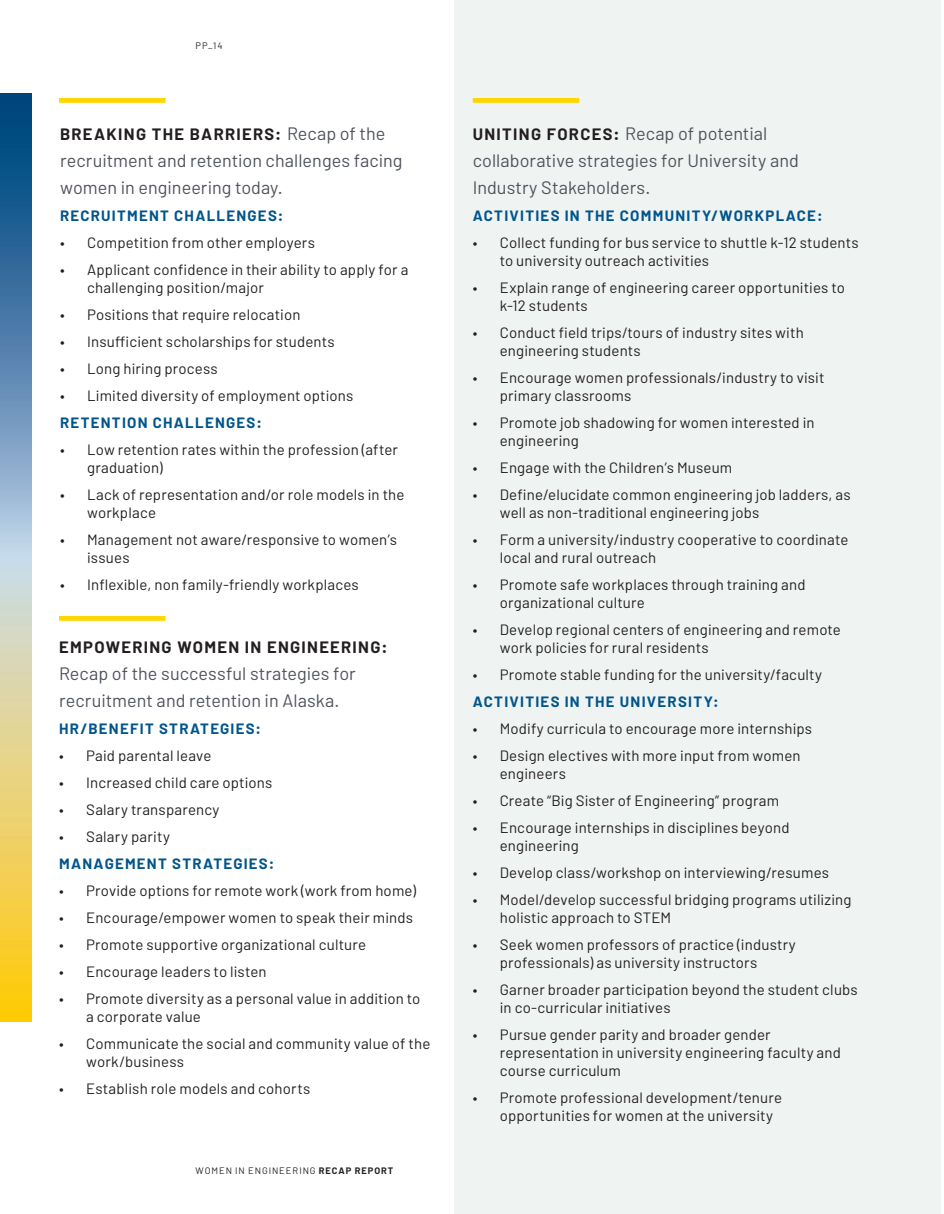
<style>
.page{position:relative;width:944px;height:1214px;background:#fff}
.page>*{position:absolute;margin:0;border:0;box-sizing:border-box;transform-origin:0 0}
.BC{font:18px/27px "Barlow";color:#4f535c}
.BC-2{font:700 16.5px "Barlow";letter-spacing:.075em;color:#231f20}
.t1{font:15px/18px "Barlow";letter-spacing:.01em;color:#231f20}
.BC-3{font:700 15px "Barlow";letter-spacing:.085em;color:#00558b}
.C___3pt_Space_After{font:700 15px "Barlow";letter-spacing:.085em;color:#00558b}
.t2{font:9.3px "Barlow";letter-spacing:.105em;color:#231f20}
.s1{font-weight:400;font-size:18px;color:#4f535c}
.s2{font-weight:700}
.s3{font-weight:700;font-size:16.5px;color:#231f20}
</style>
<div class="page">
<img style="left:0;top:94px;width:31px;height:927px">
<div style="left:454px;top:0;width:486px;height:1214px;background:#eff3f1"></div>
<div style="left:59px;top:98px;width:106px;height:5px;background:#ffd600"></div>
<div style="left:59px;top:616px;width:106px;height:5px;background:#ffd600"></div>
<div style="left:473px;top:98px;width:106px;height:5px;background:#ffd600"></div>
<p class="t2" style="left:195px;top:40px;width:29px">PP_14</p>
<p class="BC-2" style="left:60px;top:124px;width:327px">BREAKING THE BARRIERS: <span class="s1">Recap of the</span></p>
<p class="BC" style="left:60px;top:147px;width:344px">recruitment and retention challenges facing women in engineering today.</p>
<p class="BC-3" style="left:60px;top:206px;width:225px">RECRUITMENT CHALLENGES:</p>
<p class="t1" style="left:60px;top:233px;width:256px">• Competition from other employers</p>
<p class="t1" style="left:87px;top:260px;width:323px;text-indent:-27px">• Applicant confidence in their ability to apply for a challenging position/major</p>
<p class="t1" style="left:60px;top:305px;width:242px">• Positions that require relocation</p>
<p class="t1" style="left:60px;top:332px;width:276px">• Insufficient scholarships for students</p>
<p class="t1" style="left:60px;top:359px;width:159px">• Long hiring process</p>
<p class="t1" style="left:60px;top:386px;width:295px">• Limited diversity of employment options</p>
<p class="C___3pt_Space_After" style="left:60px;top:413px;width:203px">RETENTION CHALLENGES:</p>
<p class="t1" style="left:87px;top:440px;width:312px;text-indent:-27px">• Low retention rates within the profession (after graduation)</p>
<p class="t1" style="left:87px;top:485px;width:319px;text-indent:-27px">• Lack of representation and/or role models in the workplace</p>
<p class="t1" style="left:87px;top:530px;width:311px;text-indent:-27px">• Management not aware/responsive to women’s issues</p>
<p class="t1" style="left:60px;top:575px;width:300px">• Inflexible, non family-friendly workplaces</p>
<p class="BC-2" style="left:59px;top:637px;width:330px">EMPOWERING WOMEN IN ENGINEERING:</p>
<p class="BC" style="left:59px;top:660px;width:298px">Recap of the successful strategies for recruitment and retention in Alaska.</p>
<p class="BC-3" style="left:59px;top:719px;width:203px">HR/BENEFIT STRATEGIES:</p>
<p class="t1" style="left:59px;top:746px;width:154px">• Paid parental leave</p>
<p class="t1" style="left:59px;top:773px;width:215px">• Increased child care options</p>
<p class="t1" style="left:59px;top:800px;width:162px">• Salary transparency</p>
<p class="t1" style="left:59px;top:827px;width:112px">• Salary parity</p>
<p class="BC-3" style="left:59px;top:854px;width:216px">MANAGEMENT STRATEGIES:</p>
<p class="t1" style="left:59px;top:881px;width:358px">• Provide options for remote work (work from home)</p>
<p class="t1" style="left:59px;top:908px;width:355px">• Encourage/empower women to speak their minds</p>
<p class="t1" style="left:59px;top:935px;width:308px">• Promote supportive organizational culture</p>
<p class="t1" style="left:59px;top:962px;width:209px">• Encourage leaders to listen</p>
<p class="t1" style="left:86px;top:989px;width:336px;text-indent:-27px">• Promote diversity as a personal value in addition to a corporate value</p>
<p class="t1" style="left:86px;top:1034px;width:346px;text-indent:-27px">• Communicate the social and community value of the work/business</p>
<p class="t1" style="left:59px;top:1079px;width:252px">• Establish role models and cohorts</p>
<p class="t2" style="left:195px;top:1165px;width:199px">WOMEN IN ENGINEERING <span class="s2">RECAP REPORT</span></p>
<p class="BC" style="left:473px;top:120px;width:328px"><span class="s3">UNITING FORCES:</span> Recap of potential collaborative strategies for University and<br>Industry Stakeholders.</p>
<p class="BC-3" style="left:473px;top:206px;width:351px">ACTIVITIES IN THE COMMUNITY/WORKPLACE:</p>
<p class="t1" style="left:500px;top:233px;width:360px;text-indent:-27px">• Collect funding for bus service to shuttle k-12 students to university outreach activities</p>
<p class="t1" style="left:500px;top:278px;width:347px;text-indent:-27px">• Explain range of engineering career opportunities to k-12 students</p>
<p class="t1" style="left:500px;top:323px;width:305px;text-indent:-27px">• Conduct field trips/tours of industry sites with engineering students</p>
<p class="t1" style="left:500px;top:368px;width:326px;text-indent:-27px">• Encourage women professionals/industry to visit primary classrooms</p>
<p class="t1" style="left:500px;top:413px;width:316px;text-indent:-27px">• Promote job shadowing for women interested in engineering</p>
<p class="t1" style="left:473px;top:458px;width:261px">• Engage with the Children’s Museum</p>
<p class="t1" style="left:500px;top:485px;width:352px;text-indent:-27px">• Define/elucidate common engineering job ladders, as well as non-traditional engineering jobs</p>
<p class="t1" style="left:500px;top:530px;width:350px;text-indent:-27px">• Form a university/industry cooperative to coordinate local and rural outreach</p>
<p class="t1" style="left:500px;top:575px;width:307px;text-indent:-27px">• Promote safe workplaces through training and organizational culture</p>
<p class="t1" style="left:500px;top:620px;width:342px;text-indent:-27px">• Develop regional centers of engineering and remote work policies for rural residents</p>
<p class="t1" style="left:473px;top:665px;width:351px">• Promote stable funding for the university/faculty</p>
<p class="BC-3" style="left:473px;top:692px;width:247px">ACTIVITIES IN THE UNIVERSITY:</p>
<p class="t1" style="left:473px;top:719px;width:341px">• Modify curricula to encourage more internships</p>
<p class="t1" style="left:500px;top:746px;width:302px;text-indent:-27px">• Design electives with more input from women engineers</p>
<p class="t1" style="left:473px;top:791px;width:308px">• Create “Big Sister of Engineering” program</p>
<p class="t1" style="left:500px;top:818px;width:291px;text-indent:-27px">• Encourage internships in disciplines beyond engineering</p>
<p class="t1" style="left:473px;top:863px;width:358px">• Develop class/workshop on interviewing/resumes</p>
<p class="t1" style="left:500px;top:890px;width:353px;text-indent:-27px">• Model/develop successful bridging programs utilizing holistic approach to STEM</p>
<p class="t1" style="left:500px;top:935px;width:297px;text-indent:-27px">• Seek women professors of practice (industry professionals) as university instructors</p>
<p class="t1" style="left:500px;top:980px;width:359px;text-indent:-27px">• Garner broader participation beyond the student clubs in co-curricular initiatives</p>
<p class="t1" style="left:500px;top:1025px;width:342px;text-indent:-27px">• Pursue gender parity and broader gender representation in university engineering faculty and course curriculum</p>
<p class="t1" style="left:500px;top:1088px;width:284px;text-indent:-27px">• Promote professional development/tenure opportunities for women at the university</p>
</div>
